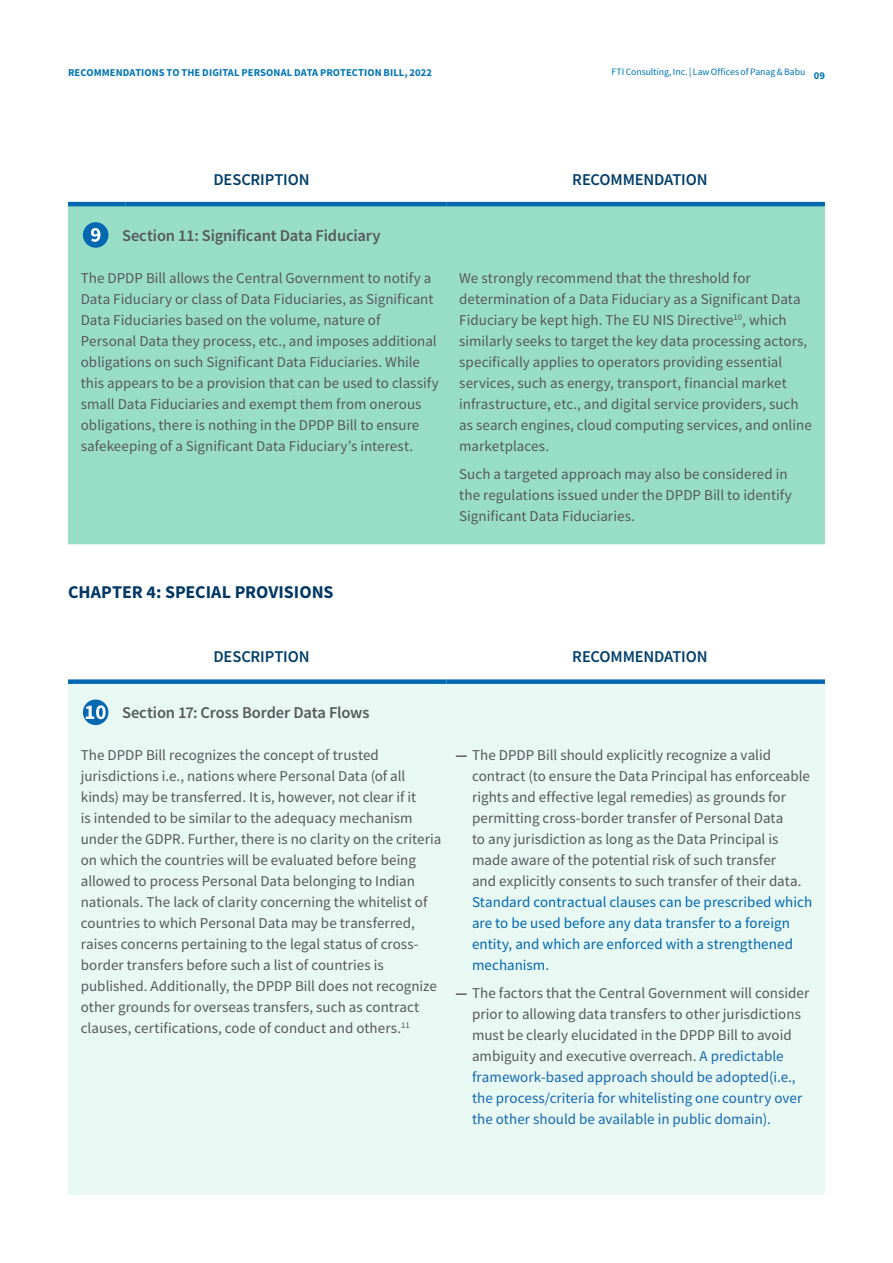
<style>
.page{position:relative;width:893px;height:1263px;background:#fff}
.page>*{position:absolute;margin:0;border:0;box-sizing:border-box;transform-origin:0 0}
.Bio_Name{font:700 18px "Source Sans Pro";color:#003763}
.Subhead{font:600 16.5px "Source Sans Pro";letter-spacing:-.01em;color:#58595b}
.Subhead-2{font:600 16.5px "Source Sans Pro";letter-spacing:-.01em;color:#003e69}
.Info_Dash{font:15px/21px "Source Sans Pro";letter-spacing:.005em;color:#57585a}
.Running_head_dark_bl{font:700 10.5px "Source Sans Pro";letter-spacing:.01em;color:#0075b6}
.Boilerplate{font:9.75px "Source Sans Pro";letter-spacing:-.01em;color:#0075b6}
.s1{font-weight:700}
.s2{color:#0067b1}
.s3{color:#1468b2}
</style>
<div class="page">
<div style="left:68px;top:206px;width:757px;height:338px;background:#98dec6"></div>
<hr style="left:68px;top:202px;width:57px;height:4px;background:#0067b1">
<hr style="left:125px;top:202px;width:321px;height:4px;background:#0067b1">
<hr style="left:446px;top:202px;width:379px;height:4px;background:#0067b1">
<div style="left:68px;top:684px;width:757px;height:511px;background:#e8f8f2"></div>
<div style="left:68px;top:679px;width:378px;height:5px;background:#0067b1"></div>
<div style="left:446px;top:679px;width:379px;height:5px;background:#0067b1"></div>
<div style="left:83px;top:222px;width:25px;height:26px;background:#0067b1;border-radius:50%"></div>
<svg style="left:91px;top:228px;width:9px;height:14px"></svg>
<div style="left:83px;top:699px;width:25px;height:26px;background:#0067b1;border-radius:50%"></div>
<svg style="left:86px;top:705px;width:20px;height:14px"></svg>
<p class="Boilerplate" style="left:611px;top:66px;width:195px">FTI Consulting, Inc. | Law Offices of Panag &amp; Babu</p>
<p class="Running_head_dark_bl" style="left:68px;top:65px;width:365px">RECOMMENDATIONS TO THE DIGITAL PERSONAL DATA PROTECTION BILL, 2022</p>
<p class="Running_head_dark_bl" style="left:814px;top:68px;width:13px">09</p>
<p class="Subhead-2" style="left:213px;top:168px;width:98px">DESCRIPTION</p>
<p class="Subhead-2" style="left:572px;top:168px;width:137px">RECOMMENDATION</p>
<p class="Subhead" style="left:122px;top:225px;width:260px">Section 11: Significant Data Fiduciary</p>
<p class="Info_Dash" style="left:81px;top:268px;width:359px">The DPDP Bill allows the Central Government to notify a Data Fiduciary or class of Data Fiduciaries, as Significant Data Fiduciaries based on the volume, nature of Personal Data they process, etc., and imposes additional obligations on such Significant Data Fiduciaries. While this appears to be a provision that can be used to classify small Data Fiduciaries and exempt them from onerous obligations, there is nothing in the DPDP Bill to ensure safekeeping of a Significant Data Fiduciary’s interest.</p>
<p class="Info_Dash" style="left:459px;top:268px;width:354px">We strongly recommend that the threshold for determination of a Data Fiduciary as a Significant Data Fiduciary be kept high. The EU NIS Directive<sup>10</sup>, which similarly seeks to target the key data processing actors, specifically applies to operators providing essential services, such as energy, transport, financial market infrastructure, etc., and digital service providers, such as search engines, cloud computing services, and online marketplaces.</p>
<p class="Info_Dash" style="left:459px;top:464px;width:334px">Such a targeted approach may also be considered in the regulations issued under the DPDP Bill to identify<br>Significant Data Fiduciaries.</p>
<p class="Bio_Name" style="left:68px;top:580px;width:267px">CHAPTER 4: SPECIAL PROVISIONS</p>
<p class="Subhead-2" style="left:213px;top:646px;width:98px">DESCRIPTION</p>
<p class="Subhead-2" style="left:572px;top:646px;width:137px">RECOMMENDATION</p>
<p class="Subhead" style="left:122px;top:702px;width:249px">Section 17: Cross Border Data Flows</p>
<p class="Info_Dash" style="left:81px;top:744px;width:362px">The DPDP Bill recognizes the concept of trusted jurisdictions i.e., nations where Personal Data (of all kinds) may be transferred. It is, however, not clear if it<br>is intended to be similar to the adequacy mechanism under the GDPR. Further, there is no clarity on the criteria on which the countries will be evaluated before being allowed to process Personal Data belonging to Indian nationals. The lack of clarity concerning the whitelist of countries to which Personal Data may be transferred, raises concerns pertaining to the legal status of cross&shy;border transfers before such a list of countries is published. Additionally, the DPDP Bill does not recognize other grounds for overseas transfers, such as contract clauses, certifications, code of conduct and others.<sup>11</sup></p>
<p class="Info_Dash" style="left:472px;top:744px;width:342px;text-indent:-16px"><span class="s1">—</span> The DPDP Bill should explicitly recognize a valid contract (to ensure the Data Principal has enforceable rights and effective legal remedies) as grounds for permitting cross-border transfer of Personal Data<br>to any jurisdiction as long as the Data Principal is made aware of the potential risk of such transfer<br>and explicitly consents to such transfer of their data.<br><span class="s2">Standard contractual clauses can be prescribed which are to be used before any data transfer to a foreign entity, and which are enforced with a strengthened mechanism.</span></p>
<p class="Info_Dash" style="left:472px;top:982px;width:339px;text-indent:-16px"><span class="s1">—</span> The factors that the Central Government will consider prior to allowing data transfers to other jurisdictions must be clearly elucidated in the DPDP Bill to avoid ambiguity and executive overreach. <span class="s3">A predictable framework-based approach should be adopted(i.e., the process/criteria for whitelisting one country over the other should be available in public domain).</span></p>
</div>
